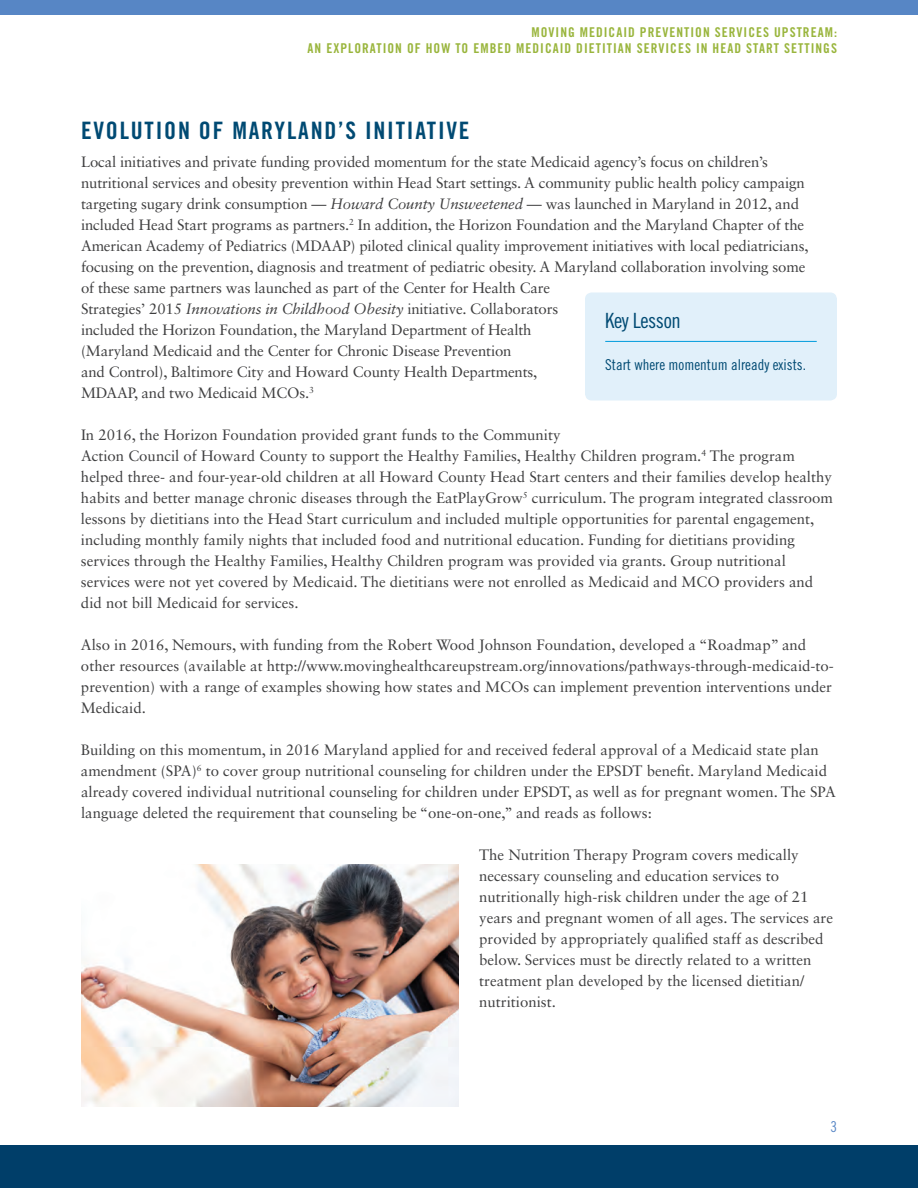
<style>
.page{position:relative;width:918px;height:1188px;background:#fff}
.page>*{position:absolute;margin:0;border:0;box-sizing:border-box;transform-origin:0 0}
.Headline_1{font:24px "Trade Gothic LT Std Bd Cn 20";letter-spacing:.075em;color:#004a73}
.Sidebar_Headline{font:21px "Trade Gothic LT Std Cn 18";letter-spacing:-.02em;color:#004a73}
.Main_body_bullets{font:15px/21px "Sabon LT Std";color:#3e3e3f}
.Sidebar_body_copy{font:15px "Trade Gothic LT Std Cn 18";color:#004a73}
.t1{font:15px "Trade Gothic LT Std Cn 18";color:#5786c5}
.t2{font:13.5px/16.2px "Trade Gothic LT Std Bd Cn 20";letter-spacing:.075em;color:#99b53c;text-align:right}
.s1{font-style:italic}
</style>
<div class="page">
<div style="left:0;top:0;width:918px;height:15px;background:#5786c5"></div>
<div style="left:0;top:1145px;width:918px;height:43px;background:#003e69"></div>
<img style="left:81px;top:864px;width:378px;height:243px">
<div style="left:585px;top:292px;width:252px;height:108px;background:#e1f0fa;border-radius:7px"></div>
<hr style="left:605px;top:341px;width:212px;height:1px;background:#009bdc">
<p class="t2" style="left:308px;top:24px;width:531px">MOVING MEDICAID PREVENTION SERVICES UPSTREAM:<br>AN EXPLORATION OF HOW TO EMBED MEDICAID DIETITIAN SERVICES IN HEAD START SETTINGS</p>
<p class="Headline_1" style="left:81px;top:116px;width:390px">EVOLUTION OF MARYLAND’S INITIATIVE</p>
<p class="Main_body_bullets" style="left:81px;top:151px;width:729px">Local initiatives and private funding provided momentum for the state Medicaid agency’s focus on children’s nutritional services and obesity prevention within Head Start settings. A community public health policy campaign targeting sugary drink consumption — <span class="s1">Howard County Unsweetened</span> — was launched in Maryland in 2012, and included Head Start programs as partners.<sup>2</sup> In addition, the Horizon Foundation and the Maryland Chapter of the American Academy of Pediatrics (MDAAP) piloted clinical quality improvement initiatives with local pediatricians, focusing on the prevention, diagnosis and treatment of pediatric obesity. A Maryland collaboration involving some of these same partners was launched as part of the Center for Health Care<br>Strategies’ 2015 <span class="s1">Innovations in Childhood Obesity</span> initiative. Collaborators<br>included the Horizon Foundation, the Maryland Department of Health<br>(Maryland Medicaid and the Center for Chronic Disease Prevention<br>and Control), Baltimore City and Howard County Health Departments,<br>MDAAP, and two Medicaid MCOs.<sup>3</sup></p>
<p class="Main_body_bullets" style="left:81px;top:424px;width:754px">In 2016, the Horizon Foundation provided grant funds to the Community<br>Action Council of Howard County to support the Healthy Families, Healthy Children program.<sup>4</sup> The program helped three- and four-year-old children at all Howard County Head Start centers and their families develop healthy habits and better manage chronic diseases through the EatPlayGrow<sup>5</sup> curriculum. The program integrated classroom lessons by dietitians into the Head Start curriculum and included multiple opportunities for parental engagement, including monthly family nights that included food and nutritional education. Funding for dietitians providing services through the Healthy Families, Healthy Children program was provided via grants. Group nutritional services were not yet covered by Medicaid. The dietitians were not enrolled as Medicaid and MCO providers and did not bill Medicaid for services.</p>
<p class="Main_body_bullets" style="left:81px;top:634px;width:754px">Also in 2016, Nemours, with funding from the Robert Wood Johnson Foundation, developed a “Roadmap” and other resources (available at http://www.movinghealthcareupstream.org/innovations/pathways-through-medicaid-to&shy;prevention) with a range of examples showing how states and MCOs can implement prevention interventions under Medicaid.</p>
<p class="Main_body_bullets" style="left:81px;top:739px;width:756px">Building on this momentum, in 2016 Maryland applied for and received federal approval of a Medicaid state plan amendment (SPA)<sup>6</sup> to cover group nutritional counseling for children under the EPSDT benefit. Maryland Medicaid already covered individual nutritional counseling for children under EPSDT, as well as for pregnant women. The SPA language deleted the requirement that counseling be “one-on-one,” and reads as follows:</p>
<p class="Main_body_bullets" style="left:479px;top:844px;width:355px">The Nutrition Therapy Program covers medically necessary counseling and education services to nutritionally high-risk children under the age of 21 years and pregnant women of all ages. The services are provided by appropriately qualified staff as described below. Services must be directly related to a written treatment plan developed by the licensed dietitian/ nutritionist.</p>
<p class="Sidebar_Headline" style="left:605px;top:308px;width:77px">Key Lesson</p>
<p class="Sidebar_body_copy" style="left:605px;top:356px;width:202px">Start where momentum already exists.</p>
<p class="t1" style="left:830px;top:1118px;width:8px">3</p>
</div>
